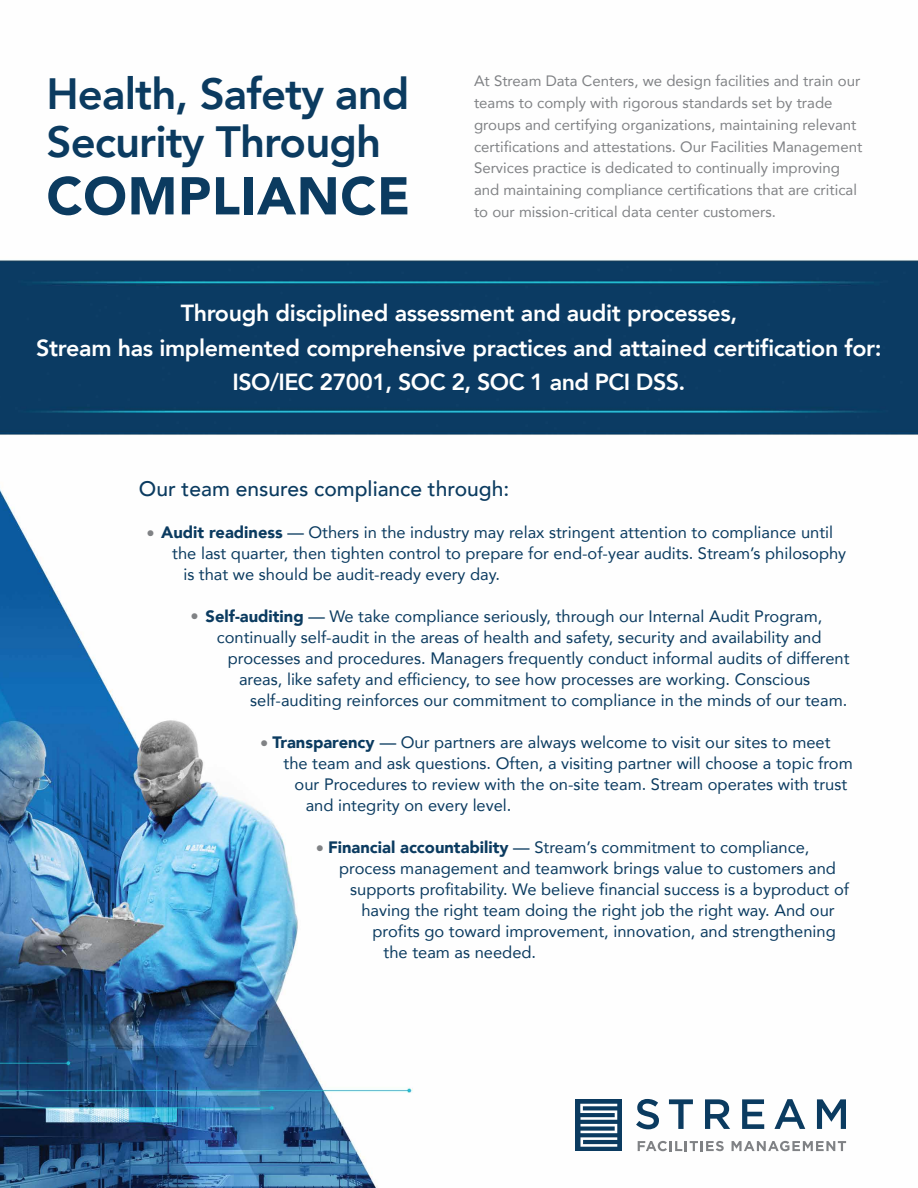
<style>
.page{position:relative;width:918px;height:1188px;background:#fff}
.page>*{position:absolute;margin:0;border:0;box-sizing:border-box;transform-origin:0 0}
.t1{font:900 52.65px "Avenir";letter-spacing:.015em;color:#0b3b60}
.t2{font:800 43.65px/48.6px "Avenir";letter-spacing:-.02em;color:#0b3b60}
.t3{font:800 23.25px/34.8px "Avenir";letter-spacing:-.015em;color:#fff;text-align:center}
.t4{font:500 21px "Avenir";color:#0b3b60}
.t5{font:16.5px "Avenir";color:#0b3b60}
.t6{font:15px/21.8px "Avenir";color:#808285}
.s1{font-weight:900;color:#808285}
.s2{font-weight:900}
.s3{font-weight:500}
</style>
<div class="page">
<img style="left:0;top:260px;width:918px;height:928px">
<svg style="left:636px;top:1099px;width:23px;height:30px"></svg>
<svg style="left:669px;top:1099px;width:24px;height:30px"></svg>
<svg style="left:705px;top:1099px;width:25px;height:30px"></svg>
<svg style="left:742px;top:1099px;width:22px;height:30px"></svg>
<svg style="left:774px;top:1099px;width:31px;height:30px"></svg>
<svg style="left:817px;top:1099px;width:29px;height:30px"></svg>
<svg style="left:638px;top:1141px;width:86px;height:10px"></svg>
<svg style="left:732px;top:1141px;width:114px;height:10px"></svg>
<div style="left:576px;top:1099px;width:46px;height:52px;background:#0b3b60"></div>
<svg style="left:580px;top:1104px;width:37px;height:43px"></svg>
<h2 class="t2" style="left:46px;top:69px;width:365px">Health, Safety and<br>Security Through</h2>
<h1 class="t1" style="left:46px;top:151px;width:365px">COMPLIANCE</h1>
<p class="t6" style="left:474px;top:70px;width:390px">At Stream Data Centers, we design facilities and train our teams to comply with rigorous standards set by trade groups and certifying organizations, maintaining relevant certifications and attestations. Our Facilities Management Services practice is dedicated to continually improving and maintaining compliance certifications that are critical to our mission-critical data center customers.</p>
<h3 class="t3" style="left:36px;top:295px;width:847px">Through disciplined assessment and audit processes,<br>Stream has implemented comprehensive practices and attained certification for:<br>ISO/IEC 27001, SOC 2, SOC 1 and PCI DSS.</h3>
<p class="t4" style="left:139px;top:470px;width:372px">Our team ensures compliance through:</p>
<p class="t5" style="left:146px;top:519px;width:688px"><span class="s1">•</span> <span class="s2">Audit readiness</span> <span class="s3">—</span> Others in the industry may relax stringent attention to compliance until</p>
<p class="t5" style="left:172px;top:540px;width:675px">the last quarter, then tighten control to prepare for end-of-year audits. Stream’s philosophy</p>
<p class="t5" style="left:183px;top:561px;width:318px">is that we should be audit-ready every day.</p>
<p class="t5" style="left:190px;top:603px;width:634px"><span class="s1">•</span> <span class="s2">Self-auditing</span> <span class="s3">—</span> We take compliance seriously, through our Internal Audit Program,</p>
<p class="t5" style="left:217px;top:624px;width:606px">continually self-audit in the areas of health and safety, security and availability and</p>
<p class="t5" style="left:228px;top:645px;width:623px">processes and procedures. Managers frequently conduct informal audits of different</p>
<p class="t5" style="left:239px;top:666px;width:573px">areas, like safety and efficiency, to see how processes are working. Conscious</p>
<p class="t5" style="left:250px;top:687px;width:599px">self-auditing reinforces our commitment to compliance in the minds of our team.</p>
<p class="t5" style="left:260px;top:729px;width:572px"><span class="s1">•</span> <span class="s2">Transparency</span> <span class="s3">—</span> Our partners are always welcome to visit our sites to meet</p>
<p class="t5" style="left:284px;top:750px;width:571px">the team and ask questions. Often, a visiting partner will choose a topic from</p>
<p class="t5" style="left:295px;top:771px;width:554px">our Procedures to review with the on-site team. Stream operates with trust</p>
<p class="t5" style="left:306px;top:792px;width:207px">and integrity on every level.</p>
<p class="t5" style="left:316px;top:834px;width:495px"><span class="s1">•</span> <span class="s2">Financial accountability</span> <span class="s3">—</span> Stream’s commitment to compliance,</p>
<p class="t5" style="left:339px;top:855px;width:498px">process management and teamwork brings value to customers and</p>
<p class="t5" style="left:350px;top:876px;width:500px">supports profitability. We believe financial success is a byproduct of</p>
<p class="t5" style="left:361px;top:897px;width:475px">having the right team doing the right job the right way. And our</p>
<p class="t5" style="left:373px;top:918px;width:465px">profits go toward improvement, innovation, and strengthening</p>
<p class="t5" style="left:384px;top:939px;width:154px">the team as needed.</p>
</div>
